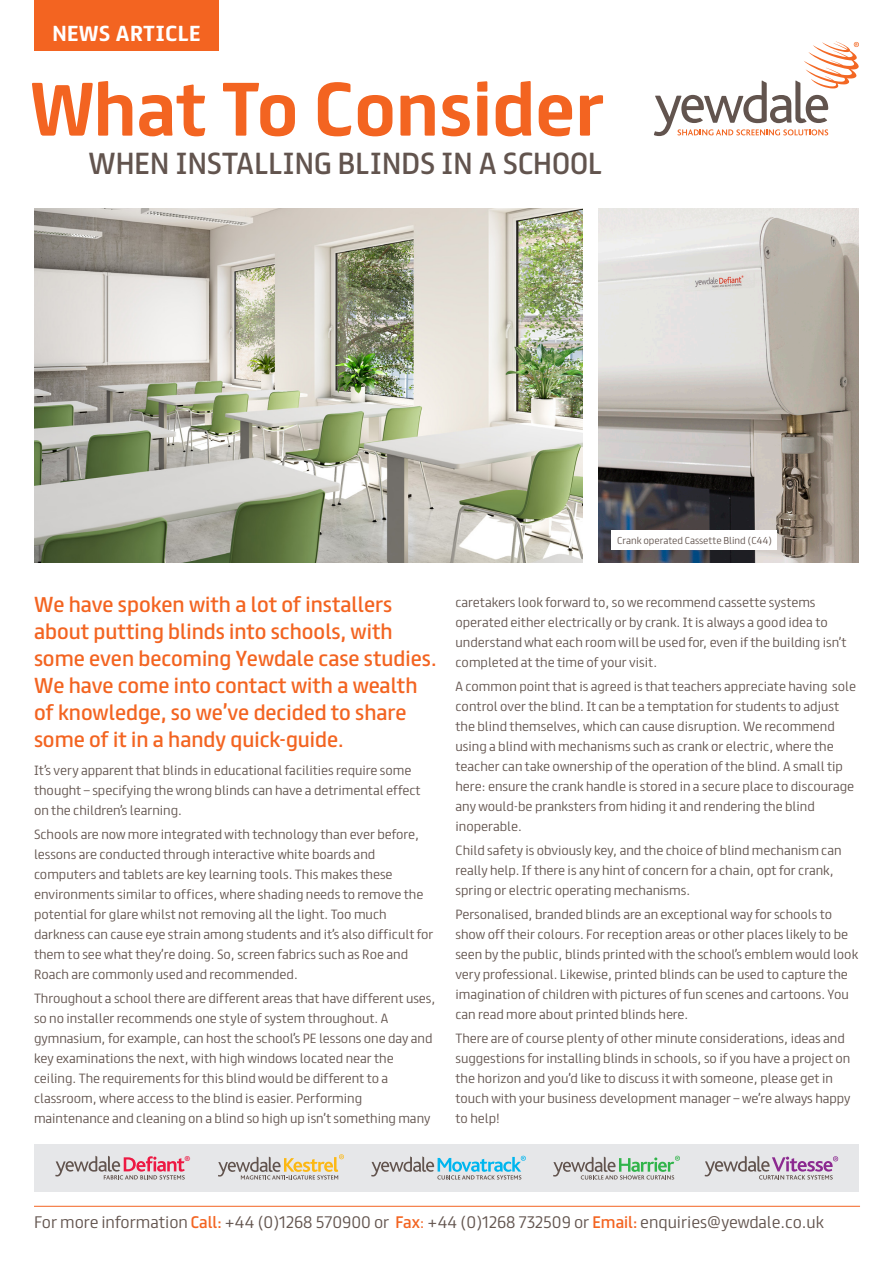
<style>
.page{position:relative;width:893px;height:1263px;background:#fff}
.page>*{position:absolute;margin:0;border:0;box-sizing:border-box;transform-origin:0 0}
.t1{font:700 67.8px "FS Truman";color:#f36421}
.product_title{font:27.3px "FS Truman";color:#62544e}
.product_title-2{font:19.5px/27px "FS Truman";color:#f36421}
.product_title-3{font:700 19.5px "FS Truman";letter-spacing:.02em;color:#fff;scale:1.06 1}
.t2{font:300 15px "FS Truman";color:#62544e}
.product_title-4{font:300 12px/20px "FS Truman";color:#62544e}
.t3{font:300 9px "FS Truman";color:#62544e}
.t4{font:6.3px "FS Truman";color:#ed1943}
.s1{font-weight:400;color:#f36421}
.s2{color:#f36421}
</style>
<div class="page">
<img style="left:598px;top:208px;width:261px;height:354px">
<img style="left:34px;top:208px;width:549px;height:354px">
<svg style="left:654px;top:41px;width:205px;height:95px"></svg>
<hr style="left:34px;top:1206px;width:826px;height:1px;background:#f36421">
<div style="left:34px;top:0;width:185px;height:50px;background:#f36421"></div>
<div style="left:34px;top:1145px;width:825px;height:47px;background:#e6e7e9"></div>
<svg style="left:55px;top:1156px;width:130px;height:23px"></svg>
<svg style="left:553px;top:1156px;width:127px;height:23px"></svg>
<svg style="left:218px;top:1154px;width:126px;height:25px"></svg>
<svg style="left:371px;top:1156px;width:155px;height:23px"></svg>
<svg style="left:705px;top:1156px;width:133px;height:23px"></svg>
<div style="left:611px;top:531px;width:165px;height:19px;background:#fff"></div>
<p class="product_title-3" style="left:52px;top:17px;width:141px">NEWS ARTICLE</p>
<p class="t1" style="left:31px;top:50px;width:574px">What To Consider</p>
<p class="product_title" style="left:89px;top:140px;width:515px">WHEN INSTALLING BLINDS IN A SCHOOL</p>
<p class="t3" style="left:617px;top:533px;width:156px">Crank operated Cassette Blind (C44)</p>
<p class="product_title-2" style="left:34px;top:589px;width:404px">We have spoken with a lot of installers about putting blinds into schools, with some even becoming Yewdale case studies.<br>We have come into contact with a wealth of knowledge, so we’ve decided to share some of it in a handy quick-guide.</p>
<p class="product_title-4" style="left:34px;top:759px;width:388px">It’s very apparent that blinds in educational facilities require some thought – specifying the wrong blinds can have a detrimental effect on the children’s learning.</p>
<p class="product_title-4" style="left:34px;top:824px;width:401px">Schools are now more integrated with technology than ever before, lessons are conducted through interactive white boards and computers and tablets are key learning tools. This makes these environments similar to offices, where shading needs to remove the potential for glare whilst not removing all the light. Too much darkness can cause eye strain among students and it’s also difficult for them to see what they’re doing. So, screen fabrics such as Roe and Roach are commonly used and recommended.</p>
<p class="product_title-4" style="left:34px;top:987px;width:403px">Throughout a school there are different areas that have different uses, so no installer recommends one style of system throughout. A gymnasium, for example, can host the school’s PE lessons one day and key examinations the next, with high windows located near the ceiling. The requirements for this blind would be different to a classroom, where access to the blind is easier. Performing maintenance and cleaning on a blind so high up isn’t something many</p>
<p class="t4" style="left:185px;top:1152px;width:7px">®</p>
<p class="product_title-4" style="left:455px;top:591px;width:393px">caretakers look forward to, so we recommend cassette systems operated either electrically or by crank. It is always a good idea to understand what each room will be used for, even if the building isn’t completed at the time of your visit.</p>
<p class="product_title-4" style="left:455px;top:675px;width:402px">A common point that is agreed is that teachers appreciate having sole control over the blind. It can be a temptation for students to adjust the blind themselves, which can cause disruption. We recommend using a blind with mechanisms such as crank or electric, where the teacher can take ownership of the operation of the blind. A small tip here: ensure the crank handle is stored in a secure place to discourage any would-be pranksters from hiding it and rendering the blind inoperable.</p>
<p class="product_title-4" style="left:455px;top:839px;width:388px">Child safety is obviously key, and the choice of blind mechanism can really help. If there is any hint of concern for a chain, opt for crank, spring or electric operating mechanisms.</p>
<p class="product_title-4" style="left:455px;top:903px;width:404px">Personalised, branded blinds are an exceptional way for schools to show off their colours. For reception areas or other places likely to be seen by the public, blinds printed with the school’s emblem would look very professional. Likewise, printed blinds can be used to capture the imagination of children with pictures of fun scenes and cartoons. You can read more about printed blinds here.</p>
<p class="product_title-4" style="left:455px;top:1027px;width:396px">There are of course plenty of other minute considerations, ideas and suggestions for installing blinds in schools, so if you have a project on the horizon and you’d like to discuss it with someone, please get in touch with your business development manager – we’re always happy to help!</p>
<p class="t2" style="left:34px;top:1209px;width:791px">For more information <span class="s1">Call:</span> +44 (0)1268 570900 or <span class="s1">Fax</span><span class="s2">:</span> +44 (0)1268 732509 or <span class="s1">Email:</span> enquiries@yewdale.co.uk</p>
</div>
